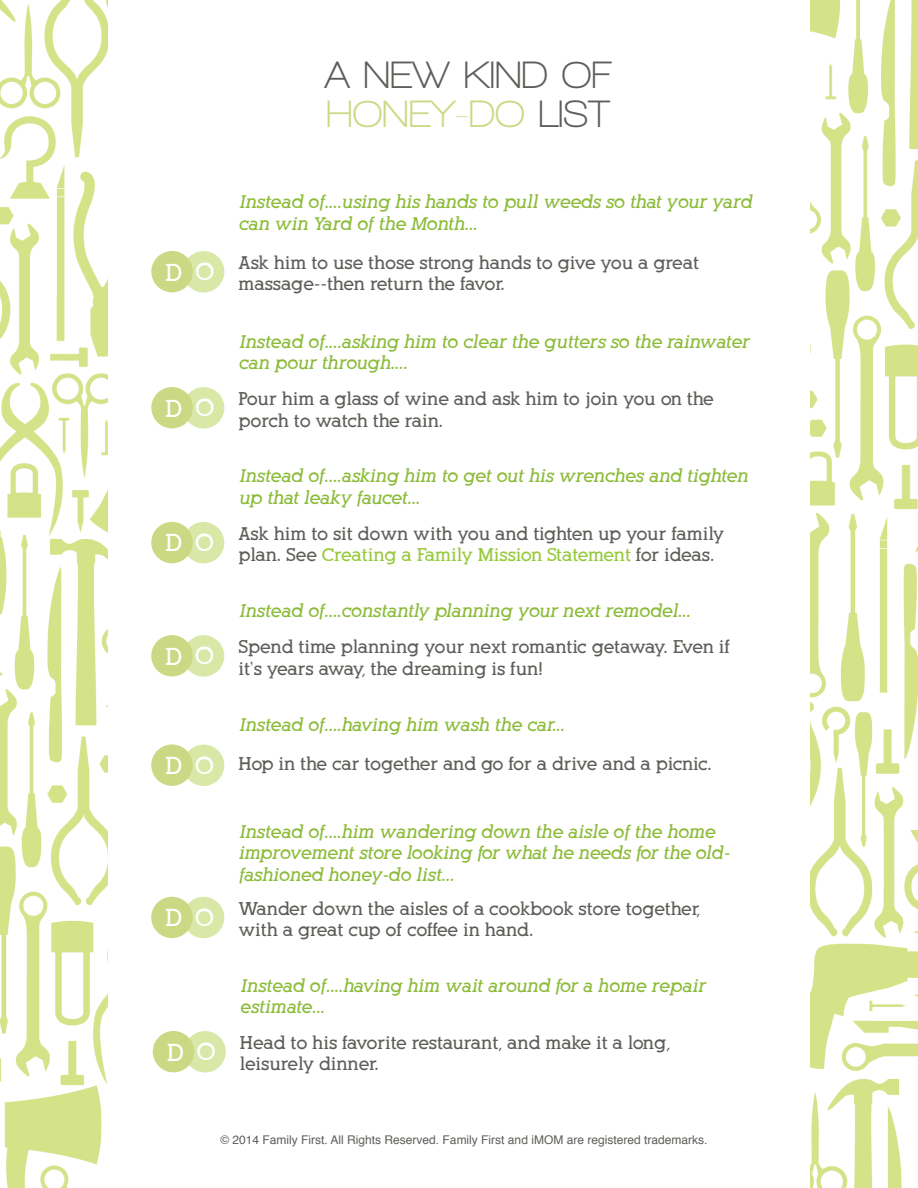
<style>
.page{position:relative;width:918px;height:1188px;background:#fff}
.page>*{position:absolute;margin:0;border:0;box-sizing:border-box;transform-origin:0 0}
.t1{font:700 39px/39px "Walkway";color:#5c5f59}
.t2{font:700 24px "Alexandria FLF";color:#fff}
.t3{font:700 18px/21.6px "Alexandria FLF";color:#5c5f59}
.t4{font:italic 700 18px/21.6px "Alexandria FLF";color:#8bbb38}
.t5{font:12px "Helvetica";color:#5c5f59}
.s1{color:#cbd984}
.s2{color:#97c93c}
</style>
<div class="page">
<div style="left:183px;top:251px;width:41px;height:41px;background:#d9e7a7;border-radius:50%"></div>
<img style="left:0;top:0;width:108px;height:531px">
<img style="left:0;top:531px;width:108px;height:549px">
<img style="left:0;top:1080px;width:108px;height:108px">
<img style="left:810px;top:0;width:108px;height:1188px">
<div style="left:151px;top:251px;width:42px;height:41px;background:#cbd984;border-radius:50%"></div>
<div style="left:183px;top:387px;width:41px;height:42px;background:#d9e7a7;border-radius:50%"></div>
<div style="left:151px;top:387px;width:42px;height:41px;background:#cbd984;border-radius:50%"></div>
<div style="left:183px;top:522px;width:41px;height:41px;background:#d9e7a7;border-radius:50%"></div>
<div style="left:151px;top:522px;width:42px;height:41px;background:#cbd984;border-radius:50%"></div>
<div style="left:183px;top:635px;width:41px;height:42px;background:#d9e7a7;border-radius:50%"></div>
<div style="left:151px;top:635px;width:42px;height:42px;background:#cbd984;border-radius:50%"></div>
<div style="left:183px;top:745px;width:41px;height:41px;background:#d9e7a7;border-radius:50%"></div>
<div style="left:151px;top:744px;width:42px;height:42px;background:#cbd984;border-radius:50%"></div>
<div style="left:183px;top:897px;width:41px;height:41px;background:#d9e7a7;border-radius:50%"></div>
<div style="left:151px;top:897px;width:42px;height:41px;background:#cbd984;border-radius:50%"></div>
<div style="left:184px;top:1031px;width:42px;height:41px;background:#d9e7a7;border-radius:50%"></div>
<div style="left:153px;top:1031px;width:41px;height:41px;background:#cbd984;border-radius:50%"></div>
<p class="t1" style="left:325px;top:55px;width:288px">A NEW KIND OF<br><span class="s1">HONEY-DO</span> LIST</p>
<p class="t2" style="left:165px;top:260px;width:19px">D</p>
<p class="t2" style="left:195px;top:259px;width:21px">O</p>
<p class="t2" style="left:165px;top:396px;width:19px">D</p>
<p class="t2" style="left:195px;top:395px;width:21px">O</p>
<p class="t2" style="left:165px;top:530px;width:19px">D</p>
<p class="t2" style="left:195px;top:530px;width:21px">O</p>
<p class="t2" style="left:165px;top:644px;width:19px">D</p>
<p class="t2" style="left:195px;top:643px;width:21px">O</p>
<p class="t4" style="left:238px;top:191px;width:515px">Instead of....using his hands to pull weeds so that your yard can win Yard of the Month...</p>
<p class="t3" style="left:238px;top:252px;width:462px">Ask him to use those strong hands to give you a great massage--then return the favor.</p>
<p class="t4" style="left:238px;top:331px;width:512px">Instead of....asking him to clear the gutters so the rainwater can pour through....</p>
<p class="t3" style="left:238px;top:388px;width:477px">Pour him a glass of wine and ask him to join you on the porch to watch the rain.</p>
<p class="t4" style="left:238px;top:466px;width:511px">Instead of....asking him to get out his wrenches and tighten up that leaky faucet...</p>
<p class="t3" style="left:238px;top:523px;width:487px">Ask him to sit down with you and tighten up your family plan. See <span class="s2">Creating a Family Mission Statement</span> for ideas.</p>
<p class="t4" style="left:238px;top:600px;width:453px">Instead of....constantly planning your next remodel...</p>
<p class="t3" style="left:238px;top:636px;width:493px">Spend time planning your next romantic getaway. Even if it’s years away, the dreaming is fun!</p>
<p class="t4" style="left:238px;top:714px;width:328px">Instead of....having him wash the car...</p>
<p class="t2" style="left:165px;top:753px;width:19px">D</p>
<p class="t2" style="left:195px;top:753px;width:21px">O</p>
<p class="t3" style="left:238px;top:753px;width:475px">Hop in the car together and go for a drive and a picnic.</p>
<p class="t2" style="left:165px;top:905px;width:19px">D</p>
<p class="t2" style="left:195px;top:905px;width:21px">O</p>
<p class="t2" style="left:167px;top:1040px;width:19px">D</p>
<p class="t2" style="left:196px;top:1039px;width:21px">O</p>
<p class="t4" style="left:238px;top:821px;width:493px">Instead of....him wandering down the aisle of the home improvement store looking for what he needs for the old&shy;fashioned honey-do list...</p>
<p class="t3" style="left:238px;top:898px;width:463px">Wander down the aisles of a cookbook store together, with a great cup of coffee in hand.</p>
<p class="t4" style="left:240px;top:975px;width:467px">Instead of....having him wait around for a home repair estimate...</p>
<p class="t3" style="left:240px;top:1032px;width:432px">Head to his favorite restaurant, and make it a long, leisurely dinner.</p>
<p class="t5" style="left:220px;top:1130px;width:488px">© 2014 Family First. All Rights Reserved. Family First and iMOM are registered trademarks.</p>
</div>
